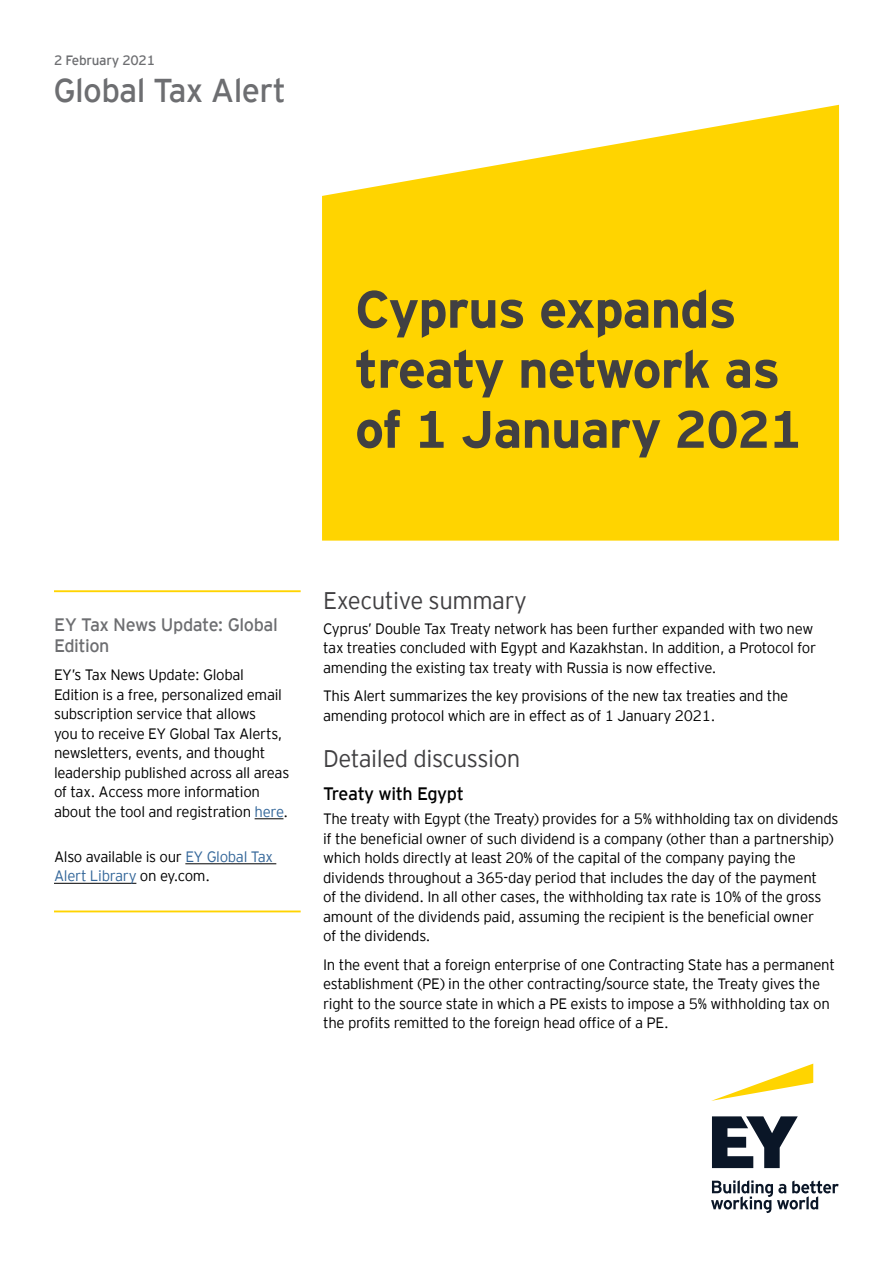
<style>
.page{position:relative;width:893px;height:1263px;background:#fff}
.page>*{position:absolute;margin:0;border:0;box-sizing:border-box;transform-origin:0 0}
.t1{font:700 52.5px/60px "EY Interstate";letter-spacing:-.02em;color:#414042}
.t2{font:33px "EY Interstate";letter-spacing:-.02em;color:#6d6e71}
.t3{font:300 24px "EY Interstate";letter-spacing:-.02em;color:#414042}
.t4{font:18px/21px "EY Interstate";letter-spacing:-.025em;color:#6d6e71}
.t5{font:18px "EY Interstate";letter-spacing:-.025em;color:#000}
.t6{font:300 15px/19.5px "EY Interstate";letter-spacing:-.02em;color:#000}
.t7{font:13.5px "EY Interstate";letter-spacing:-.02em;color:#6d6e71}
.s1{color:#369}
</style>
<div class="page">
<svg style="left:322px;top:105px;width:517px;height:436px;background:#ffd81a"></svg>
<hr style="left:54px;top:590px;width:247px;height:2px;background:#ffd400">
<svg style="left:255px;top:818px;width:28px;height:1px"></svg>
<hr style="left:185px;top:863px;width:91px;height:1px;background:#000">
<hr style="left:54px;top:883px;width:82px;height:1px;background:#000">
<hr style="left:54px;top:910px;width:247px;height:2px;background:#ffd400">
<svg style="left:711px;top:1063px;width:102px;height:38px"></svg>
<svg style="left:711px;top:1116px;width:128px;height:97px"></svg>
<p class="t7" style="left:54px;top:50px;width:103px">2 February 2021</p>
<h2 class="t2" style="left:53px;top:67px;width:234px">Global Tax Alert</h2>
<h1 class="t1" style="left:355px;top:276px;width:448px">Cyprus expands treaty network as of 1 January 2021</h1>
<p class="t4" style="left:54px;top:613px;width:225px">EY Tax News Update: Global<br>Edition</p>
<p class="t6" style="left:54px;top:664px;width:237px">EY’s Tax News Update: Global Edition is a free, personalized email subscription service that allows<br>you to receive EY Global Tax Alerts, newsletters, events, and thought leadership published across all areas of tax. Access more information about the tool and registration <span class="s1">here</span>.</p>
<p class="t6" style="left:54px;top:846px;width:221px">Also available is our <span class="s1">EY Global Tax<br>Alert Library</span> on ey.com.</p>
<h3 class="t3" style="left:323px;top:584px;width:205px">Executive summary</h3>
<p class="t6" style="left:323px;top:617px;width:495px">Cyprus’ Double Tax Treaty network has been further expanded with two new tax treaties concluded with Egypt and Kazakhstan. In addition, a Protocol for amending the existing tax treaty with Russia is now effective.</p>
<p class="t6" style="left:323px;top:685px;width:467px">This Alert summarizes the key provisions of the new tax treaties and the amending protocol which are in effect as of 1 January 2021.</p>
<h3 class="t3" style="left:323px;top:741px;width:199px">Detailed discussion</h3>
<p class="t5" style="left:323px;top:781px;width:142px">Treaty with Egypt</p>
<p class="t6" style="left:323px;top:808px;width:517px">The treaty with Egypt (the Treaty) provides for a 5% withholding tax on dividends if the beneficial owner of such dividend is a company (other than a partnership) which holds directly at least 20% of the capital of the company paying the dividends throughout a 365-day period that includes the day of the payment<br>of the dividend. In all other cases, the withholding tax rate is 10% of the gross amount of the dividends paid, assuming the recipient is the beneficial owner<br>of the dividends.</p>
<p class="t6" style="left:323px;top:953px;width:513px">In the event that a foreign enterprise of one Contracting State has a permanent establishment (PE) in the other contracting/source state, the Treaty gives the right to the source state in which a PE exists to impose a 5% withholding tax on the profits remitted to the foreign head office of a PE.</p>
</div>
